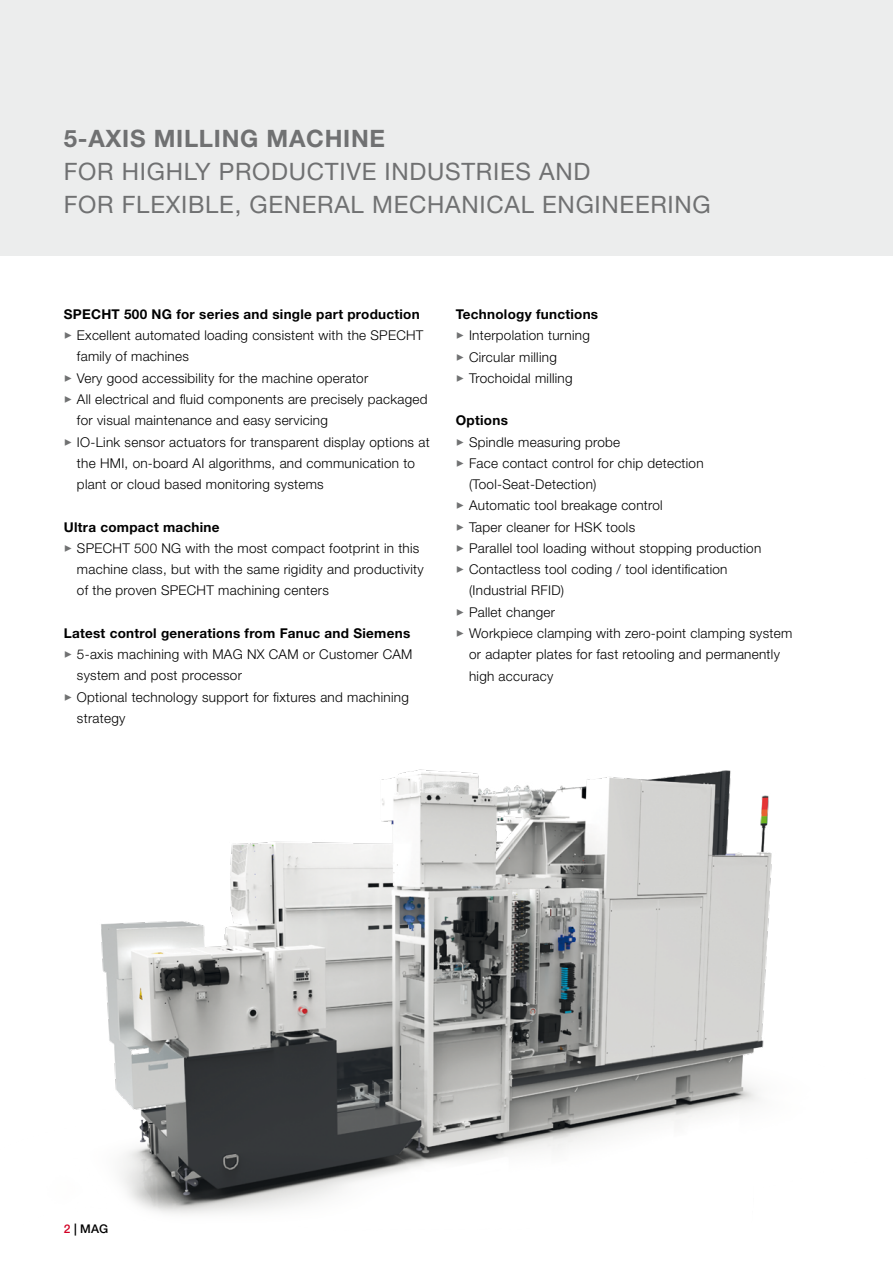
<style>
.page{position:relative;width:893px;height:1263px;background:#fff}
.page>*{position:absolute;margin:0;border:0;box-sizing:border-box;transform-origin:0 0}
.t1{font:24px/33px "Helvetica Neue LT Pro";letter-spacing:.03em;color:#707172}
.t2{font:700 24px "Helvetica Neue LT Pro";letter-spacing:.03em;color:#707172}
.t3{font:300 13.5px/21.3px "Helvetica Neue LT Pro";letter-spacing:.02em;color:#000}
.t4{font:700 13.5px "Helvetica Neue LT Pro";letter-spacing:.02em;color:#000}
.t5{font:500 12px "Helvetica Neue LT Pro";color:#000}
.s1{color:#707172}
.s2{color:#d20024}
</style>
<div class="page">
<img style="left:101px;top:769px;width:671px;height:445px">
<div style="left:0;top:0;width:893px;height:255px;background:#eceded"></div>
<h1 class="t2" style="left:64px;top:123px;width:323px">5-AXIS MILLING MACHINE</h1>
<h1 class="t1" style="left:64px;top:154px;width:648px">FOR HIGHLY PRODUCTIVE INDUSTRIES AND<br>FOR FLEXIBLE, GENERAL MECHANICAL ENGINEERING</h1>
<p class="t4" style="left:64px;top:306px;width:358px">SPECHT 500 NG for series and single part production</p>
<p class="t3" style="left:77px;top:324px;width:348px;text-indent:-13px"><span class="s1">✓</span> Excellent automated loading consistent with the SPECHT family of machines</p>
<p class="t3" style="left:64px;top:367px;width:306px"><span class="s1">✓</span> Very good accessibility for the machine operator</p>
<p class="t3" style="left:77px;top:388px;width:352px;text-indent:-13px"><span class="s1">✓</span> All electrical and fluid components are precisely packaged for visual maintenance and easy servicing</p>
<p class="t3" style="left:77px;top:431px;width:354px;text-indent:-13px"><span class="s1">✓</span> IO-Link sensor actuators for transparent display options at the HMI, on-board AI algorithms, and communication to plant or cloud based monitoring systems</p>
<p class="t4" style="left:64px;top:518px;width:157px">Ultra compact machine</p>
<p class="t3" style="left:77px;top:537px;width:348px;text-indent:-13px"><span class="s1">✓</span> SPECHT 500 NG with the most compact footprint in this machine class, but with the same rigidity and productivity of the proven SPECHT machining centers</p>
<p class="t4" style="left:64px;top:624px;width:348px">Latest control generations from Fanuc and Siemens</p>
<p class="t3" style="left:77px;top:643px;width:337px;text-indent:-13px"><span class="s1">✓</span> 5-axis machining with MAG NX CAM or Customer CAM system and post processor</p>
<p class="t3" style="left:77px;top:686px;width:333px;text-indent:-13px"><span class="s1">✓</span> Optional technology support for fixtures and machining strategy</p>
<p class="t4" style="left:456px;top:306px;width:144px">Technology functions</p>
<p class="t3" style="left:456px;top:324px;width:136px"><span class="s1">✓</span> Interpolation turning</p>
<p class="t3" style="left:456px;top:346px;width:103px"><span class="s1">✓</span> Circular milling</p>
<p class="t3" style="left:456px;top:367px;width:118px"><span class="s1">✓</span> Trochoidal milling</p>
<p class="t4" style="left:456px;top:412px;width:54px">Options</p>
<p class="t3" style="left:456px;top:431px;width:166px"><span class="s1">✓</span> Spindle measuring probe</p>
<p class="t3" style="left:469px;top:452px;width:236px;text-indent:-13px"><span class="s1">✓</span> Face contact control for chip detection (Tool-Seat-Detection)</p>
<p class="t3" style="left:456px;top:495px;width:208px"><span class="s1">✓</span> Automatic tool breakage control</p>
<p class="t3" style="left:456px;top:516px;width:181px"><span class="s1">✓</span> Taper cleaner for HSK tools</p>
<p class="t3" style="left:456px;top:537px;width:307px"><span class="s1">✓</span> Parallel tool loading without stopping production</p>
<p class="t3" style="left:469px;top:558px;width:260px;text-indent:-13px"><span class="s1">✓</span> Contactless tool coding / tool identification (Industrial RFID)</p>
<p class="t3" style="left:456px;top:601px;width:101px"><span class="s1">✓</span> Pallet changer</p>
<p class="t3" style="left:469px;top:622px;width:325px;text-indent:-13px"><span class="s1">✓</span> Workpiece clamping with zero-point clamping system or adapter plates for fast retooling and permanently high accuracy</p>
<p class="t5" style="left:64px;top:1222px;width:46px"><span class="s2">2</span> | MAG</p>
</div>
